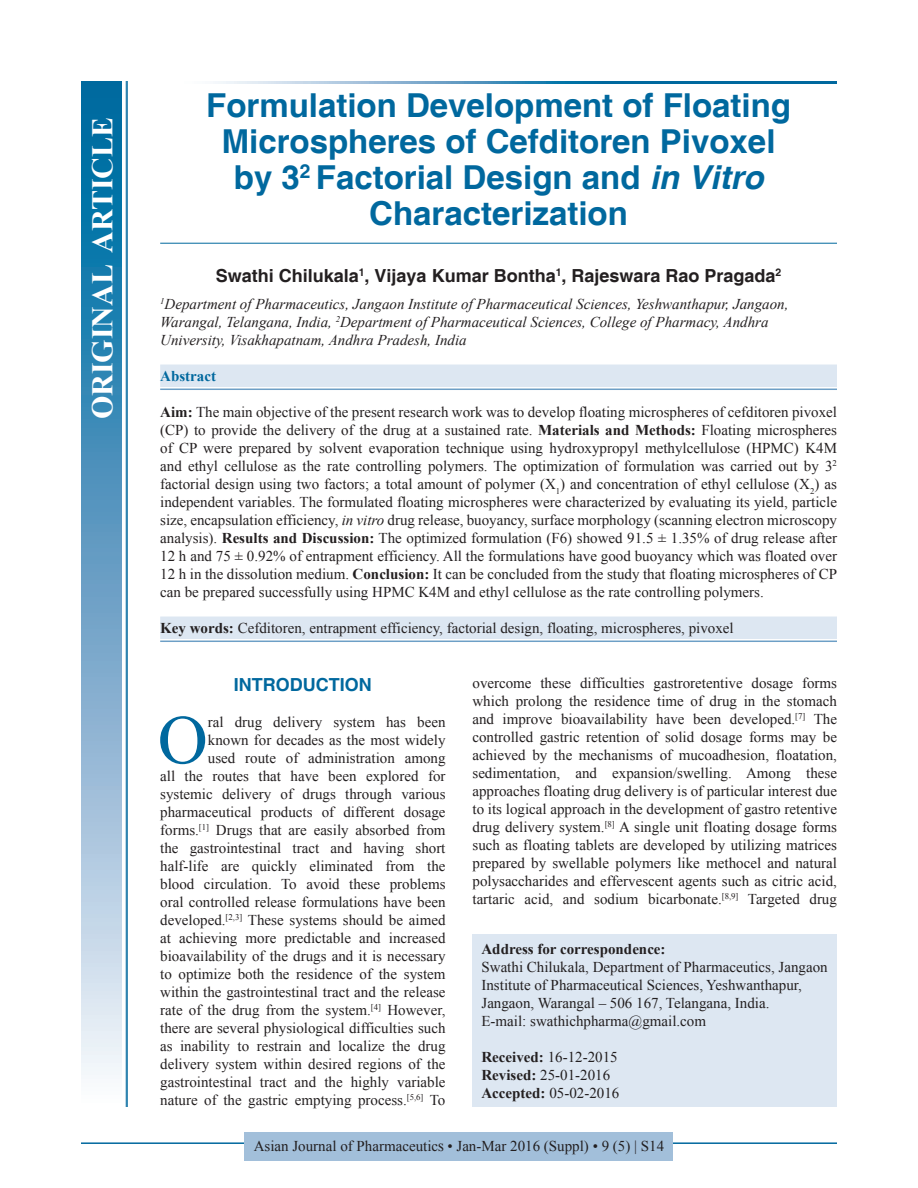
<style>
.page{position:relative;width:918px;height:1188px;background:#fff}
.page>*{position:absolute;margin:0;border:0;box-sizing:border-box;transform-origin:0 0}
.DROP_CAP_TX{font:69.3px "Times New Roman";color:#00689e}
.AT{font:700 33px/36px "Helvetica";color:#00689e;text-align:center}
.AH{font:700 30px "Times New Roman";color:#fff}
.AU{font:700 18px "Helvetica";color:#231f20}
.t1{font:700 18px "Helvetica";color:#00689e}
.DROP_CAP_TX-2{font:15px/18px "Times New Roman";color:#231f20;text-align:right}
.ABS_1{font:15px/18px "Times New Roman";color:#231f20;text-align:justify}
.AFF{font:italic 15px/18px "Times New Roman";color:#231f20}
.ADD{font:15px/18px "Times New Roman";color:#231f20}
.KWD_1_L{font:15px "Times New Roman";color:#231f20}
.HIS{font:15px/18px "Times New Roman";color:#231f20}
.RF{font:15px "Times New Roman";color:#231f20}
.ABS{font:700 15px "Times New Roman";color:#00689e}
.s1{font-style:italic}
.s2{font-weight:700}
</style>
<div class="page">
<hr style="left:81px;top:1142px;width:756px;height:2px;background:#00689e">
<div style="left:245px;top:1132px;width:428px;height:28px;background:#a2bfda"></div>
<hr style="left:160px;top:243px;width:677px;height:1px;background:#00689e">
<div style="left:160px;top:365px;width:677px;height:22px;background:#dde7f2"></div>
<hr style="left:160px;top:389px;width:677px;height:1px;background:#6d9fc6">
<div style="left:160px;top:617px;width:677px;height:22px;background:#dde7f2"></div>
<hr style="left:160px;top:641px;width:677px;height:1px;background:#6d9fc6">
<div style="left:472px;top:935px;width:365px;height:172px;background:#dde7f2"></div>
<svg style="left:215px;top:81px;width:622px;height:3px;background:#4d94bc"></svg>
<div style="left:81px;top:81px;width:41px;height:1026px;background:linear-gradient(to bottom,#005e9a,#f6f0f9)"></div>
<hr style="left:127px;top:81px;width:1px;height:1026px;background:#00689e">
<hr style="left:126px;top:81px;width:1px;height:1026px;background:#00689e">
<p class="AH" style="left:81px;top:419px;width:304px;rotate:-90deg">ORIGINAL ARTICLE</p>
<p class="AT" style="left:206px;top:89px;width:586px">Formulation Development of Floating<br>Microspheres of Cefditoren Pivoxel by 3<sup>2</sup> Factorial Design and <span class="s1">in Vitro<br></span>Characterization</p>
<p class="AU" style="left:216px;top:265px;width:567px">Swathi Chilukala<sup>1</sup>, Vijaya Kumar Bontha<sup>1</sup>, Rajeswara Rao Pragada<sup>2</sup></p>
<p class="AFF" style="left:160px;top:295px;width:630px"><sup>1</sup>Department of Pharmaceutics, Jangaon Institute of Pharmaceutical Sciences, Yeshwanthapur, Jangaon,<br>Warangal, Telangana, India, <sup>2</sup>Department of Pharmaceutical Sciences, College of Pharmacy, Andhra<br>University, Visakhapatnam, Andhra Pradesh, India</p>
<p class="ABS" style="left:160px;top:365px;width:57px">Abstract</p>
<p class="ABS_1" style="left:160px;top:403px;width:678px"><span class="s2">Aim:</span> The main objective of the present research work was to develop floating microspheres of cefditoren pivoxel (CP) to provide the delivery of the drug at a sustained rate. <span class="s2">Materials and Methods:</span> Floating microspheres of CP were prepared by solvent evaporation technique using hydroxypropyl methylcellulose (HPMC) K4M and ethyl cellulose as the rate controlling polymers. The optimization of formulation was carried out by 3<sup>2 </sup>factorial design using two factors; a total amount of polymer (X<sub>1</sub>) and concentration of ethyl cellulose (X<sub>2</sub>) as independent variables. The formulated floating microspheres were characterized by evaluating its yield, particle size, encapsulation efficiency, <span class="s1">in vitro</span> drug release, buoyancy, surface morphology (scanning electron microscopy analysis). <span class="s2">Results and Discussion:</span> The optimized formulation (F6) showed 91.5 ± 1.35% of drug release after 12 h and 75 ± 0.92% of entrapment efficiency. All the formulations have good buoyancy which was floated over 12 h in the dissolution medium. <span class="s2">Conclusion:</span> It can be concluded from the study that floating microspheres of CP can be prepared successfully using HPMC K4M and ethyl cellulose as the rate controlling polymers.</p>
<p class="KWD_1_L" style="left:160px;top:617px;width:575px"><span class="s2">Key words:</span> Cefditoren, entrapment efficiency, factorial design, floating, microspheres, pivoxel</p>
<h1 class="t1" style="left:234px;top:674px;width:139px">INTRODUCTION</h1>
<p class="DROP_CAP_TX" style="left:158px;top:691px;width:52px">O</p>
<p class="DROP_CAP_TX-2" style="left:160px;top:713px;width:287px">ral drug delivery system has been<br>known for decades as the most widely<br>used route of administration among<br>all the routes that have been explored for systemic delivery of drugs through various pharmaceutical products of different dosage forms.<sup>[1]</sup> Drugs that are easily absorbed from the gastrointestinal tract and having short half-life are quickly eliminated from the blood circulation. To avoid these problems oral controlled release formulations have been developed.<sup>[2,3]</sup> These systems should be aimed at achieving more predictable and increased bioavailability of the drugs and it is necessary to optimize both the residence of the system within the gastrointestinal tract and the release rate of the drug from the system.<sup>[4]</sup> However, there are several physiological difficulties such as inability to restrain and localize the drug delivery system within desired regions of the gastrointestinal tract and the highly variable nature of the gastric emptying process.<sup>[5,6]</sup> To</p>
<p class="DROP_CAP_TX-2" style="left:472px;top:674px;width:366px;text-align:justify">overcome these difficulties gastroretentive dosage forms which prolong the residence time of drug in the stomach and improve bioavailability have been developed.<sup>[7]</sup> The controlled gastric retention of solid dosage forms may be achieved by the mechanisms of mucoadhesion, floatation, sedimentation, and expansion/swelling. Among these approaches floating drug delivery is of particular interest due to its logical approach in the development of gastro retentive drug delivery system.<sup>[8]</sup> A single unit floating dosage forms such as floating tablets are developed by utilizing matrices prepared by swellable polymers like methocel and natural polysaccharides and effervescent agents such as citric acid, tartaric acid, and sodium bicarbonate.<sup>[8,9]</sup> Targeted drug</p>
<p class="ADD" style="left:482px;top:940px;width:348px"><span class="s2">Address for correspondence:<br></span>Swathi Chilukala, Department of Pharmaceutics, Jangaon Institute of Pharmaceutical Sciences, Yeshwanthapur, Jangaon, Warangal – 506 167, Telangana, India.<br>E-mail: swathichpharma@gmail.com</p>
<p class="HIS" style="left:482px;top:1048px;width:139px"><span class="s2">Received:</span> 16-12-2015<br><span class="s2">Revised:</span> 25-01-2016<br><span class="s2">Accepted:</span> 05-02-2016</p>
<p class="RF" style="left:254px;top:1136px;width:412px">Asian Journal of Pharmaceutics • Jan-Mar 2016 (Suppl) • 9 (5) | S14</p>
</div>
